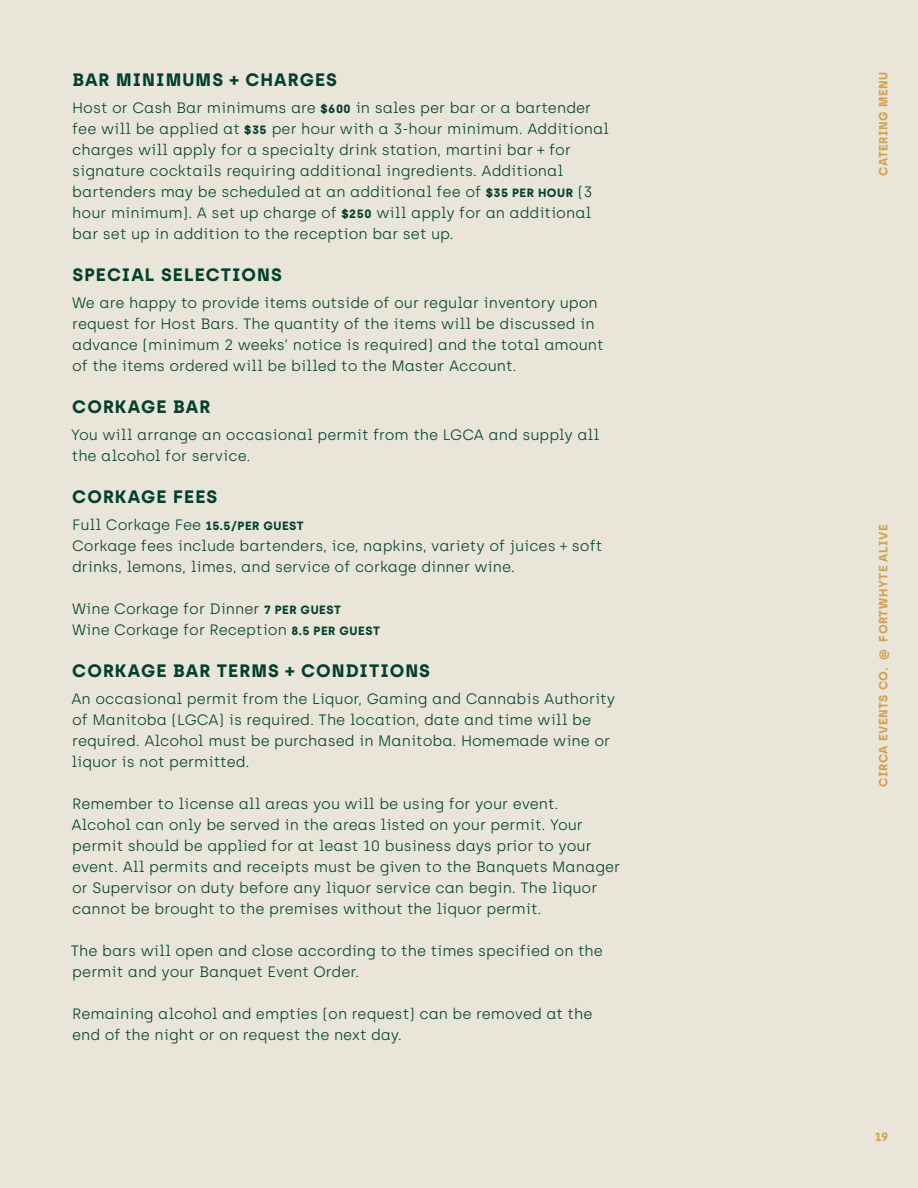
<style>
.page{position:relative;width:918px;height:1188px;background:#e9e5d9}
.page>*{position:absolute;margin:0;border:0;box-sizing:border-box;transform-origin:0 0}
.Secondary_Header{font:700 18px "Archia";letter-spacing:.06em;color:#00402d}
.t1{font:300 15px/21px "Archia";color:#00402d}
.t2{font:700 12px "Archia";letter-spacing:.04em;color:#d3a251}
.s1{font-weight:700;font-size:12px}
</style>
<div class="page">
<p class="Secondary_Header" style="left:72px;top:68px;width:266px">BAR MINIMUMS + CHARGES</p>
<p class="t1" style="left:72px;top:97px;width:539px">Host or Cash Bar minimums are <span class="s1">$600</span> in sales per bar or a bartender fee will be applied at <span class="s1">$35</span> per hour with a 3-hour minimum. Additional charges will apply for a specialty drink station, martini bar + for signature cocktails requiring additional ingredients. Additional bartenders may be scheduled at an additional fee of <span class="s1">$35 PER HOUR</span> (3 hour minimum). A set up charge of <span class="s1">$250</span> will apply for an additional bar set up in addition to the reception bar set up.</p>
<p class="Secondary_Header" style="left:73px;top:263px;width:211px">SPECIAL SELECTIONS</p>
<p class="t1" style="left:72px;top:292px;width:533px">We are happy to provide items outside of our regular inventory upon request for Host Bars. The quantity of the items will be discussed in advance (minimum 2 weeks’ notice is required) and the total amount of the items ordered will be billed to the Master Account.</p>
<p class="Secondary_Header" style="left:72px;top:395px;width:140px">CORKAGE BAR</p>
<p class="t1" style="left:71px;top:424px;width:530px">You will arrange an occasional permit from the LGCA and supply all the alcohol for service.</p>
<p class="Secondary_Header" style="left:72px;top:485px;width:147px">CORKAGE FEES</p>
<p class="t1" style="left:72px;top:514px;width:233px">Full Corkage Fee <span class="s1">15.5/PER GUEST</span></p>
<p class="t1" style="left:72px;top:535px;width:532px">Corkage fees include bartenders, ice, napkins, variety of juices + soft drinks, lemons, limes, and service of corkage dinner wine.</p>
<p class="t1" style="left:72px;top:598px;width:270px">Wine Corkage for Dinner <span class="s1">7 PER GUEST</span></p>
<p class="t1" style="left:72px;top:619px;width:309px">Wine Corkage for Reception <span class="s1">8.5 PER GUEST</span></p>
<p class="Secondary_Header" style="left:72px;top:659px;width:359px">CORKAGE BAR TERMS + CONDITIONS</p>
<p class="t1" style="left:71px;top:688px;width:545px">An occasional permit from the Liquor, Gaming and Cannabis Authority of Manitoba (LGCA) is required. The location, date and time will be required. Alcohol must be purchased in Manitoba. Homemade wine or liquor is not permitted.</p>
<p class="t1" style="left:71px;top:793px;width:550px">Remember to license all areas you will be using for your event.<br>Alcohol can only be served in the areas listed on your permit. Your permit should be applied for at least 10 business days prior to your event. All permits and receipts must be given to the Banquets Manager or Supervisor on duty before any liquor service can begin. The liquor cannot be brought to the premises without the liquor permit.</p>
<p class="t1" style="left:71px;top:940px;width:534px">The bars will open and close according to the times specified on the permit and your Banquet Event Order.</p>
<p class="t1" style="left:72px;top:1003px;width:522px">Remaining alcohol and empties (on request) can be removed at the end of the night or on request the next day.</p>
<p class="t2" style="left:876px;top:176px;width:105px;rotate:-90deg">CATERING MENU</p>
<p class="t2" style="left:876px;top:787px;width:264px;rotate:-90deg">CIRCA EVENTS CO. @ FORTWHYTE ALIVE</p>
<p class="t2" style="left:875px;top:1130px;width:15px">19</p>
</div>
